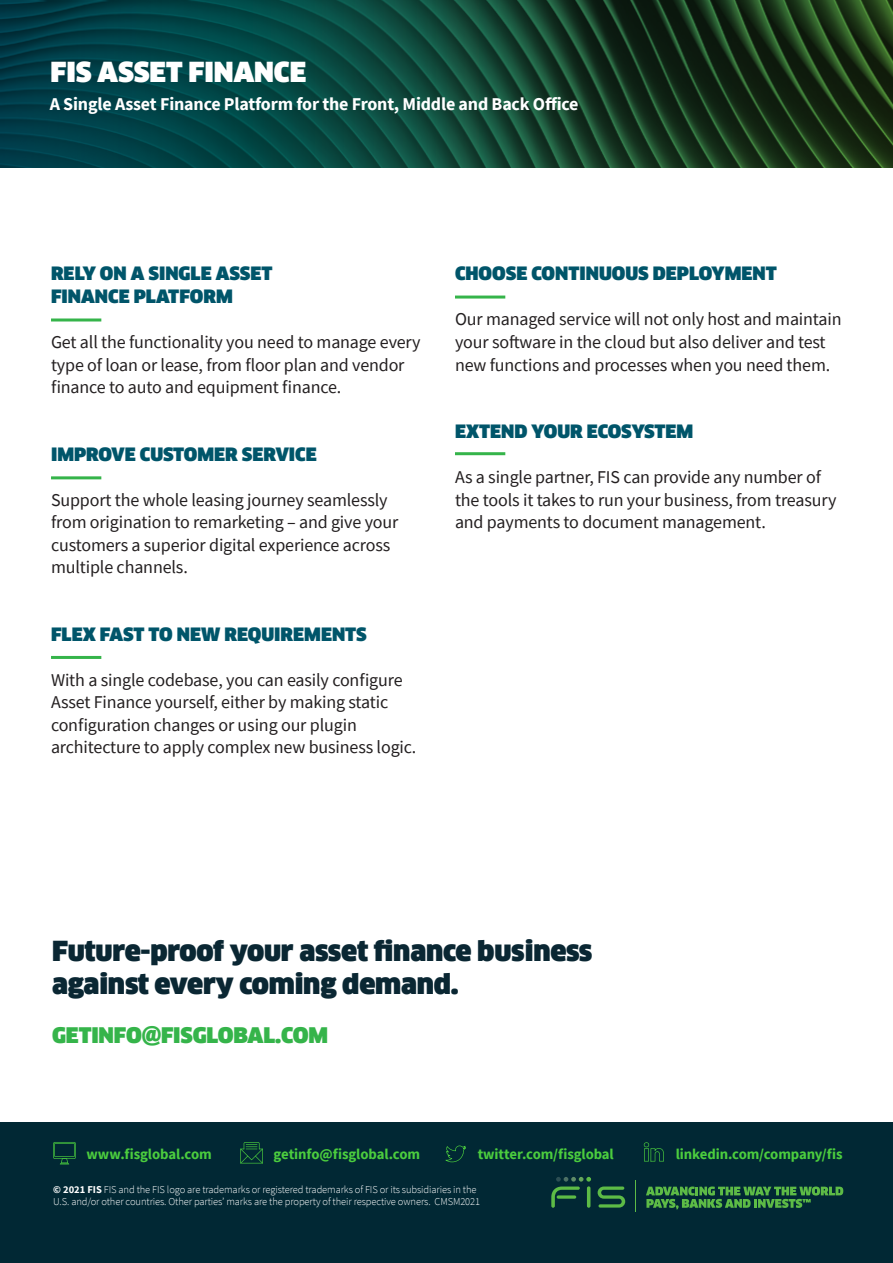
<style>
.page{position:relative;width:893px;height:1263px;background:#fff}
.page>*{position:absolute;margin:0;border:0;box-sizing:border-box;transform-origin:0 0}
.BODY__Internal_pages{font:900 27px/33px "Clan Offc Pro";letter-spacing:-.01em;color:#0a2733}
.BODY__Internal_pages-2{font:900 27px "Clan Offc Pro";color:#fff}
.BODY__Internal_pages-3{font:900 21px "Clan Offc Pro";letter-spacing:-.01em;color:#35b44a}
.BODY__Internal_pages-4{font:18px/22.5px "Source Sans Pro";letter-spacing:-.01em;color:#231f20}
.A_HEAD__Heading_leve{font:900 18px/22.5px "Clan Offc Pro";color:#00556a}
.t1{font:700 18px "Source Sans Pro";letter-spacing:-.01em;color:#fff}
.t2{font:700 14.7px "Source Sans Pro";letter-spacing:-.01em;color:#4bcd3e}
.t3{font:300 10.5px/12.6px "Source Sans Pro";letter-spacing:-.01em;color:#fff}
.s1{font-weight:700}
</style>
<div class="page">
<svg style="left:0;top:0;width:893px;height:168px;background:#0e3f33"></svg>
<div style="left:0;top:1122px;width:893px;height:141px;background:#012834"></div>
<svg style="left:53px;top:1142px;width:23px;height:22px"></svg>
<svg style="left:445px;top:1145px;width:21px;height:17px"></svg>
<svg style="left:644px;top:1142px;width:20px;height:19px"></svg>
<svg style="left:240px;top:1142px;width:23px;height:21px"></svg>
<svg style="left:598px;top:1186px;width:27px;height:21px"></svg>
<svg style="left:551px;top:1177px;width:40px;height:31px"></svg>
<svg style="left:557px;top:1195px;width:19px;height:4px"></svg>
<hr style="left:587px;top:1186px;width:3px;height:22px;background:#5dbb46;border-radius:2px">
<hr style="left:635px;top:1180px;width:1px;height:32px;background:#5dbb46">
<svg style="left:646px;top:1186px;width:197px;height:23px"></svg>
<hr style="left:51px;top:318px;width:50px;height:3px;background:#35b44a">
<hr style="left:51px;top:476px;width:50px;height:3px;background:#35b44a">
<hr style="left:51px;top:656px;width:50px;height:3px;background:#35b44a">
<hr style="left:455px;top:452px;width:50px;height:3px;background:#35b44a">
<hr style="left:455px;top:296px;width:50px;height:3px;background:#35b44a">
<p class="BODY__Internal_pages-2" style="left:50px;top:57px;width:257px">FIS ASSET FINANCE</p>
<p class="t1" style="left:50px;top:92px;width:530px">A Single Asset Finance Platform for the Front, Middle and Back Office</p>
<p class="A_HEAD__Heading_leve" style="left:51px;top:263px;width:223px">RELY ON A SINGLE ASSET<br>FINANCE PLATFORM</p>
<p class="BODY__Internal_pages-4" style="left:51px;top:331px;width:371px">Get all the functionality you need to manage every type of loan or lease, from floor plan and vendor finance to auto and equipment finance.</p>
<p class="A_HEAD__Heading_leve" style="left:51px;top:443px;width:267px">IMPROVE CUSTOMER SERVICE</p>
<p class="BODY__Internal_pages-4" style="left:51px;top:488px;width:349px">Support the whole leasing journey seamlessly from origination to remarketing – and give your customers a superior digital experience across multiple channels.</p>
<p class="A_HEAD__Heading_leve" style="left:51px;top:623px;width:317px">FLEX FAST TO NEW REQUIREMENTS</p>
<p class="BODY__Internal_pages-4" style="left:51px;top:668px;width:367px">With a single codebase, you can easily configure Asset Finance yourself, either by making static configuration changes or using our plugin architecture to apply complex new business logic.</p>
<p class="A_HEAD__Heading_leve" style="left:455px;top:263px;width:323px">CHOOSE CONTINUOUS DEPLOYMENT</p>
<p class="BODY__Internal_pages-4" style="left:455px;top:308px;width:388px">Our managed service will not only host and maintain your software in the cloud but also deliver and test new functions and processes when you need them.</p>
<p class="A_HEAD__Heading_leve" style="left:455px;top:420px;width:240px">EXTEND YOUR ECOSYSTEM</p>
<p class="BODY__Internal_pages-4" style="left:455px;top:466px;width:383px">As a single partner, FIS can provide any number of the tools it takes to run your business, from treasury and payments to document management.</p>
<p class="BODY__Internal_pages" style="left:52px;top:935px;width:542px">Future-proof your asset finance business against every coming demand.</p>
<p class="BODY__Internal_pages-3" style="left:52px;top:1023px;width:277px">GETINFO@FISGLOBAL.COM</p>
<p class="t2" style="left:86px;top:1144px;width:127px">www.fisglobal.com</p>
<p class="t2" style="left:273px;top:1144px;width:148px">getinfo@fisglobal.com</p>
<p class="t2" style="left:478px;top:1144px;width:138px">twitter.com/fisglobal</p>
<p class="t2" style="left:676px;top:1144px;width:168px">linkedin.com/company/fis</p>
<p class="t3" style="left:53px;top:1183px;width:428px"><span class="s1">© 2021 FIS</span> FIS and the FIS logo are trademarks or registered trademarks of FIS or its subsidiaries in the<br>U.S. and/or other countries. Other parties’ marks are the property of their respective owners. CMSM2021</p>
</div>
